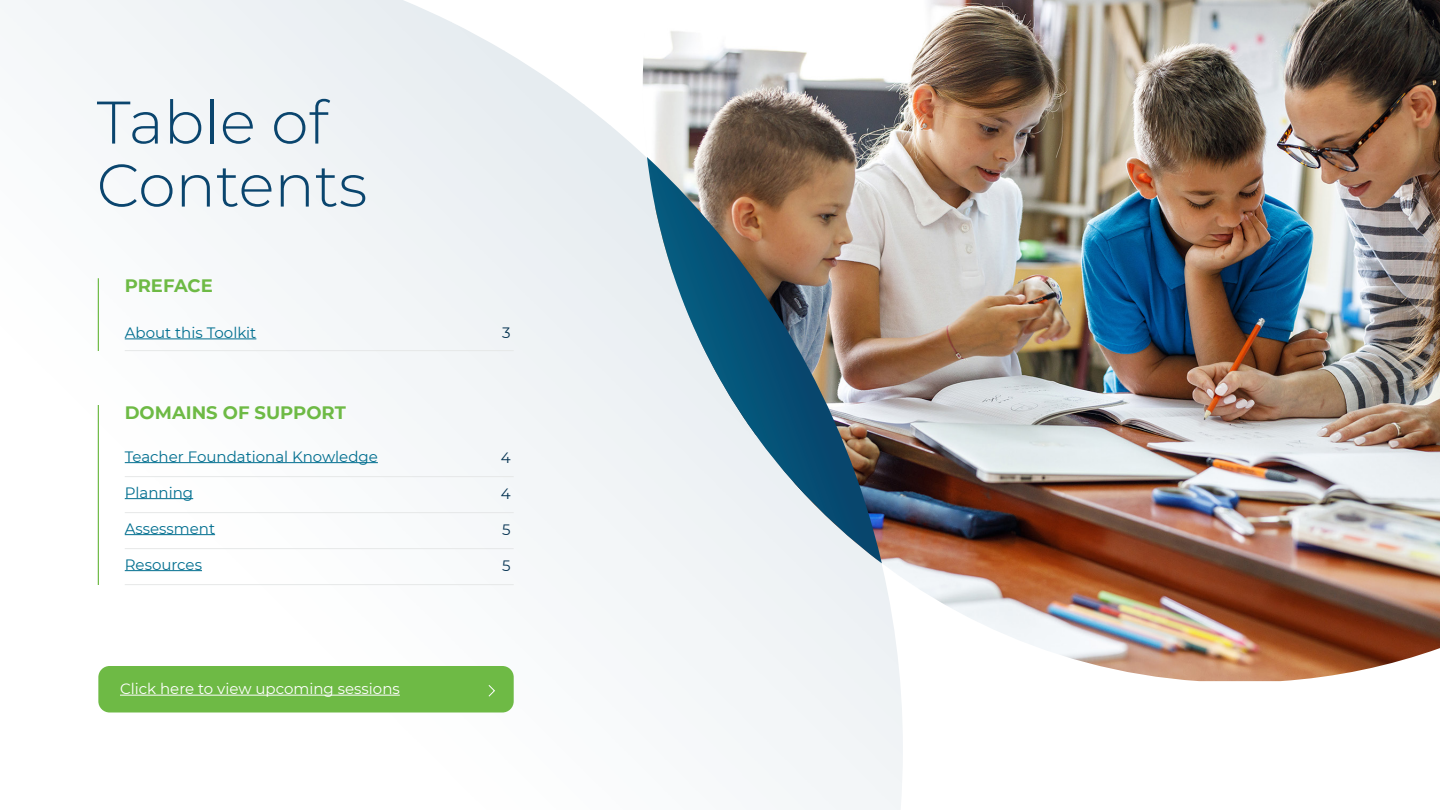
<style>
.page{position:relative;width:1440px;height:810px;background:#fff}
.page>*{position:absolute;margin:0;border:0;box-sizing:border-box;transform-origin:0 0}
.t1{font:300 60px/63px "Montserrat";color:#0a456e}
.t2{font:700 18px "Montserrat";color:#6eba45}
.t3{font:15px "Montserrat";color:#006e8f}
.t4{font:15px "Montserrat";color:#fff}
.t5{font:15px "Montserrat";color:#053352}
</style>
<div class="page">
<img style="left:0;top:0;width:185px;height:713px">
<img style="left:185px;top:0;width:134px;height:713px">
<img style="left:643px;top:0;width:797px;height:681px">
<img style="left:647px;top:157px;width:235px;height:406px">
<hr style="left:98px;top:278px;width:1px;height:73px;background:#6eba45">
<hr style="left:98px;top:405px;width:1px;height:180px;background:#6eba45">
<hr style="left:125px;top:462px;width:253px;height:1px;background:#006e8f">
<hr style="left:125px;top:498px;width:68px;height:1px;background:#006e8f">
<hr style="left:125px;top:534px;width:90px;height:1px;background:#006e8f">
<hr style="left:125px;top:570px;width:77px;height:1px;background:#006e8f">
<hr style="left:125px;top:339px;width:131px;height:1px;background:#006e8f">
<hr style="left:125px;top:350px;width:389px;height:1px;background:#e6e8e8">
<hr style="left:125px;top:476px;width:389px;height:1px;background:#e6e8e8">
<hr style="left:125px;top:512px;width:389px;height:1px;background:#e6e8e8">
<hr style="left:125px;top:548px;width:389px;height:1px;background:#e6e8e8">
<hr style="left:125px;top:584px;width:389px;height:1px;background:#e6e8e8">
<div style="left:98px;top:666px;width:416px;height:46px;background:#6eba45;border-radius:11px"></div>
<hr style="left:120px;top:695px;width:280px;height:1px;background:#fff">
<svg style="left:488px;top:685px;width:7px;height:12px"></svg>
<h1 class="t1" style="left:97px;top:89px;width:272px">Table of<br>Contents</h1>
<p class="t2" style="left:125px;top:273px;width:90px">PREFACE</p>
<p class="t3" style="left:125px;top:322px;width:133px">About this Toolkit</p>
<p class="t5" style="left:502px;top:322px;width:10px">3</p>
<p class="t2" style="left:125px;top:400px;width:223px">DOMAINS OF SUPPORT</p>
<p class="t3" style="left:125px;top:446px;width:255px">Teacher Foundational Knowledge</p>
<p class="t3" style="left:125px;top:482px;width:70px">Planning</p>
<p class="t3" style="left:125px;top:518px;width:92px">Assessment</p>
<p class="t3" style="left:125px;top:554px;width:79px">Resources</p>
<p class="t4" style="left:120px;top:678px;width:281px">Click here to view upcoming sessions</p>
<p class="t5" style="left:501px;top:447px;width:11px">4</p>
<p class="t5" style="left:501px;top:483px;width:11px">4</p>
<p class="t5" style="left:502px;top:519px;width:10px">5</p>
<p class="t5" style="left:502px;top:555px;width:10px">5</p>
</div>
